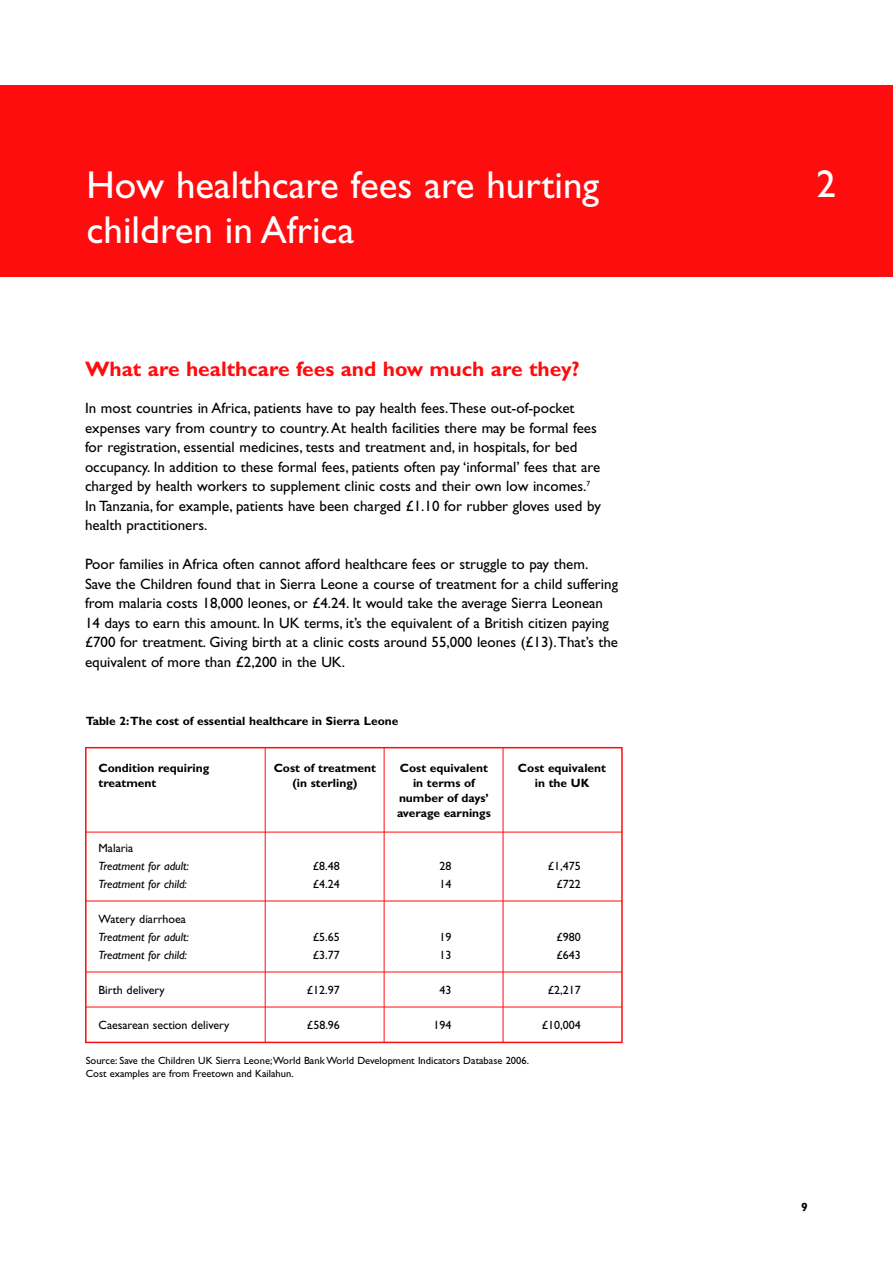
<style>
.page{position:relative;width:893px;height:1263px;background:#fff}
.page>*{position:absolute;margin:0;border:0;box-sizing:border-box;transform-origin:0 0}
.t1{font:39px/45px "Gill Sans";color:#fff}
.t2{font:700 21px "Gill Sans";color:#ff0c0f}
.t3{font:15px/19.5px "Gill Sans";color:#000}
.t4{font:700 12px/15px "Gill Sans";color:#000}
.t5{font:12px "Gill Sans";color:#000}
.t6{font:italic 12px "Gill Sans";color:#000}
.t7{font:10.5px/13.5px "Gill Sans";color:#000}
</style>
<div class="page">
<div style="left:0;top:85px;width:893px;height:191px;background:#ff0c0f"></div>
<hr style="left:86px;top:747px;width:536px;height:1px;background:#ff0c0f">
<hr style="left:86px;top:832px;width:536px;height:1px;background:#ff0c0f">
<hr style="left:86px;top:900px;width:536px;height:1px;background:#ff0c0f">
<hr style="left:86px;top:972px;width:536px;height:1px;background:#ff0c0f">
<hr style="left:86px;top:1007px;width:536px;height:1px;background:#ff0c0f">
<hr style="left:86px;top:1042px;width:536px;height:1px;background:#ff0c0f">
<hr style="left:85px;top:747px;width:2px;height:296px;background:#ff0c0f">
<hr style="left:265px;top:748px;width:1px;height:294px;background:#ff0c0f">
<hr style="left:384px;top:748px;width:1px;height:294px;background:#ff0c0f">
<hr style="left:503px;top:748px;width:1px;height:294px;background:#ff0c0f">
<hr style="left:621px;top:747px;width:2px;height:296px;background:#ff0c0f">
<h1 class="t1" style="left:87px;top:167px;width:514px">How healthcare fees are hurting children in Africa</h1>
<h1 class="t1" style="left:816px;top:165px;width:21px">2</h1>
<h2 class="t2" style="left:85px;top:361px;width:496px">What are healthcare fees and how much are they?</h2>
<p class="t3" style="left:85px;top:400px;width:517px">In most countries in Africa, patients have to pay health fees.These out-of-pocket expenses vary from country to country.At health facilities there may be formal fees for registration, essential medicines, tests and treatment and, in hospitals, for bed occupancy. In addition to these formal fees, patients often pay ‘informal’ fees that are charged by health workers to supplement clinic costs and their own low incomes.<sup>7<br></sup>In Tanzania, for example, patients have been charged £1.10 for rubber gloves used by health practitioners.</p>
<p class="t3" style="left:85px;top:556px;width:535px">Poor families in Africa often cannot afford healthcare fees or struggle to pay them.<br>Save the Children found that in Sierra Leone a course of treatment for a child suffering from malaria costs 18,000 leones, or £4.24. It would take the average Sierra Leonean 14 days to earn this amount. In UK terms, it’s the equivalent of a British citizen paying £700 for treatment. Giving birth at a clinic costs around 55,000 leones (£13).That’s the equivalent of more than £2,200 in the UK.</p>
<p class="t4" style="left:86px;top:715px;width:314px">Table 2:The cost of essential healthcare in Sierra Leone</p>
<p class="t4" style="left:99px;top:762px;width:112px">Condition requiring</p>
<p class="t4" style="left:274px;top:762px;width:104px">Cost of treatment</p>
<p class="t4" style="left:400px;top:762px;width:90px">Cost equivalent</p>
<p class="t4" style="left:518px;top:762px;width:90px">Cost equivalent</p>
<p class="t4" style="left:99px;top:777px;width:59px">treatment</p>
<p class="t4" style="left:292px;top:777px;width:67px">(in sterling)</p>
<p class="t4" style="left:413px;top:777px;width:63px">in terms of</p>
<p class="t4" style="left:535px;top:777px;width:56px">in the UK</p>
<p class="t4" style="left:397px;top:792px;width:95px">number of days’ average earnings</p>
<p class="t5" style="left:99px;top:844px;width:36px">Malaria</p>
<p class="t6" style="left:99px;top:862px;width:92px">Treatment for adult:</p>
<p class="t5" style="left:313px;top:862px;width:28px">£8.48</p>
<p class="t5" style="left:439px;top:862px;width:13px">28</p>
<p class="t5" style="left:548px;top:862px;width:34px">£1,475</p>
<p class="t6" style="left:99px;top:880px;width:90px">Treatment for child:</p>
<p class="t5" style="left:313px;top:880px;width:28px">£4.24</p>
<p class="t5" style="left:439px;top:880px;width:13px">14</p>
<p class="t5" style="left:556px;top:880px;width:26px">£722</p>
<p class="t5" style="left:99px;top:915px;width:89px">Watery diarrhoea</p>
<p class="t6" style="left:99px;top:933px;width:92px">Treatment for adult:</p>
<p class="t5" style="left:313px;top:933px;width:28px">£5.65</p>
<p class="t5" style="left:439px;top:933px;width:13px">19</p>
<p class="t5" style="left:556px;top:933px;width:26px">£980</p>
<p class="t6" style="left:99px;top:951px;width:90px">Treatment for child:</p>
<p class="t5" style="left:313px;top:951px;width:28px">£3.77</p>
<p class="t5" style="left:439px;top:951px;width:13px">13</p>
<p class="t5" style="left:556px;top:951px;width:26px">£643</p>
<p class="t5" style="left:99px;top:986px;width:68px">Birth delivery</p>
<p class="t5" style="left:307px;top:986px;width:34px">£12.97</p>
<p class="t5" style="left:439px;top:986px;width:13px">43</p>
<p class="t5" style="left:548px;top:986px;width:34px">£2,217</p>
<p class="t5" style="left:99px;top:1021px;width:132px">Caesarean section delivery</p>
<p class="t5" style="left:307px;top:1021px;width:34px">£58.96</p>
<p class="t5" style="left:433px;top:1021px;width:19px">194</p>
<p class="t5" style="left:542px;top:1021px;width:40px">£10,004</p>
<p class="t7" style="left:86px;top:1055px;width:445px">Source: Save the Children UK Sierra Leone;World Bank World Development Indicators Database 2006.<br>Cost examples are from Freetown and Kailahun.</p>
<p class="t4" style="left:801px;top:1201px;width:8px">9</p>
</div>
